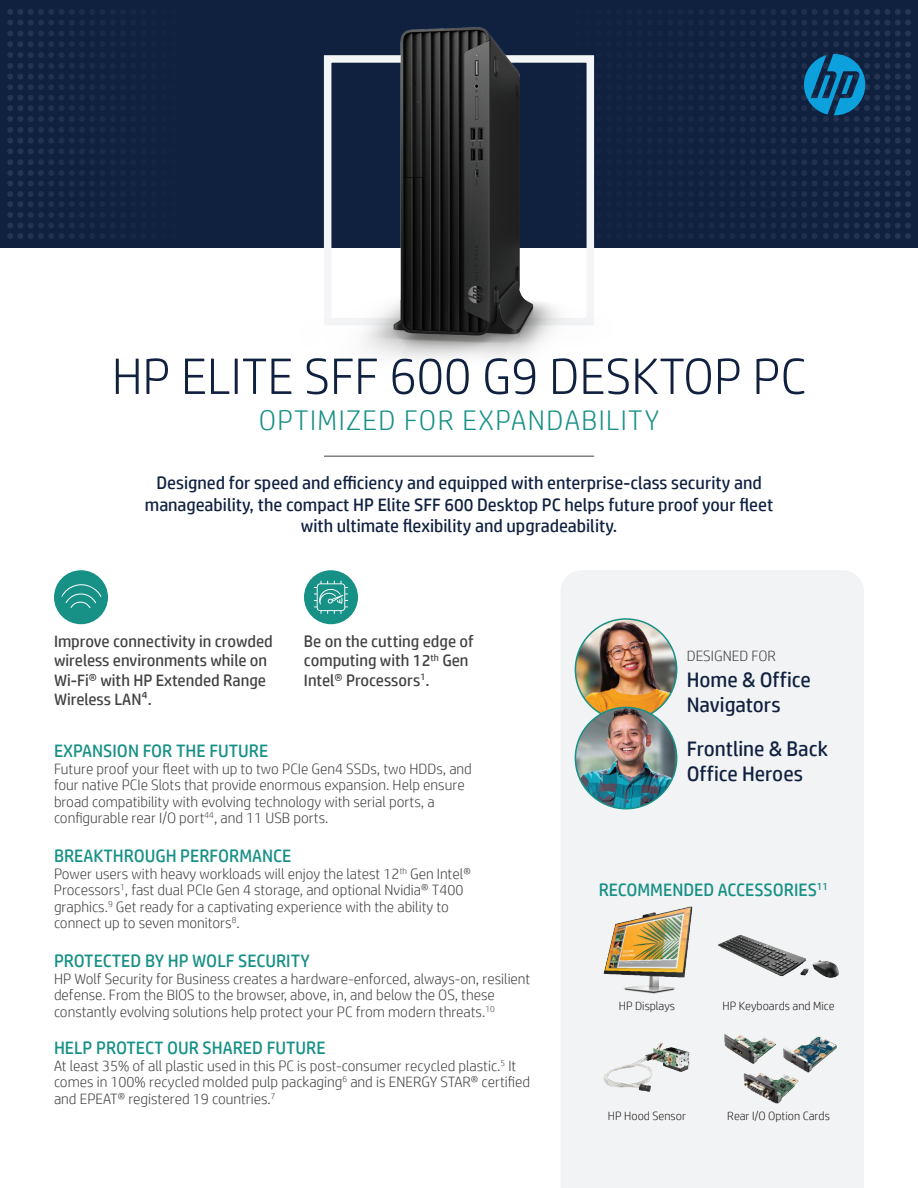
<style>
.page{position:relative;width:918px;height:1188px;background:#fff}
.page>*{position:absolute;margin:0;border:0;box-sizing:border-box;transform-origin:0 0}
.t1{font:300 51px "HP Simplified";color:#102140}
.t2{font:300 28.5px "HP Simplified";letter-spacing:.05em;color:#179086}
.t3{font:21px/25.2px "HP Simplified";color:#102140}
.t4{font:18px/21.6px "HP Simplified";color:#102140;text-align:center}
.t5{font:18px "HP Simplified";color:#179086}
.t6{font:16.5px/19.5px "HP Simplified";color:#434242}
.t7{font:300 15px/16.5px "HP Simplified";color:#434242}
.t8{font:300 12px "HP Simplified";color:#231f20}
</style>
<div class="page">
<div style="left:561px;top:571px;width:303px;height:617px;background:#f2f3f4"></div>
<div style="left:0;top:0;width:918px;height:248px;background:#102140"></div>
<svg style="left:895px;top:9px;width:16px;height:230px"></svg>
<img style="left:323px;top:27px;width:272px;height:332px">
<svg style="left:804px;top:54px;width:61px;height:61px"></svg>
<hr style="left:324px;top:456px;width:270px;height:1px;background:#434242">
<div style="left:54px;top:570px;width:54px;height:54px;background:#179086;border-radius:50%"></div>
<div style="left:304px;top:570px;width:54px;height:54px;background:#179086;border-radius:50%"></div>
<svg style="left:314px;top:581px;width:34px;height:33px"></svg>
<img style="left:595px;top:903px;width:107px;height:98px">
<img style="left:715px;top:932px;width:131px;height:52px">
<img style="left:724px;top:1032px;width:52px;height:36px">
<img style="left:783px;top:1037px;width:54px;height:36px">
<img style="left:743px;top:1073px;width:58px;height:31px">
<img style="left:602px;top:1043px;width:89px;height:49px">
<svg style="left:61px;top:584px;width:41px;height:25px"></svg>
<img style="left:575px;top:619px;width:102px;height:101px;border-radius:51px">
<div style="left:575px;top:618px;width:102px;height:103px;border:2px solid #179086;border-radius:50%"></div>
<img style="left:575px;top:707px;width:102px;height:102px;border-radius:50px">
<div style="left:575px;top:707px;width:102px;height:102px;border:2px solid #179086;border-radius:50%"></div>
<h1 class="t1" style="left:112px;top:348px;width:696px">HP ELITE SFF 600 G9 DESKTOP PC</h1>
<h2 class="t2" style="left:259px;top:404px;width:402px">OPTIMIZED FOR EXPANDABILITY</h2>
<p class="t4" style="left:145px;top:472px;width:630px">Designed for speed and efficiency and equipped with enterprise-class security and manageability, the compact HP Elite SFF 600 Desktop PC helps future proof your fleet with ultimate flexibility and upgradeability.</p>
<p class="t6" style="left:54px;top:631px;width:220px">Improve connectivity in crowded wireless environments while on<br>Wi-Fi® with HP Extended Range<br>Wireless LAN4.</p>
<p class="t6" style="left:304px;top:631px;width:171px">Be on the cutting edge of computing with 12<sup>th</sup> Gen<br>Intel®️ Processors<sup>1</sup>.</p>
<p class="t5" style="left:54px;top:741px;width:216px">EXPANSION FOR THE FUTURE</p>
<p class="t7" style="left:54px;top:760px;width:419px">Future proof your fleet with up to two PCIe Gen4 SSDs, two HDDs, and four native PCIe Slots that provide enormous expansion. Help ensure broad compatibility with evolving technology with serial ports, a configurable rear I/O port<sup>44</sup>, and 11 USB ports.</p>
<p class="t5" style="left:54px;top:846px;width:239px">BREAKTHROUGH PERFORMANCE</p>
<p class="t7" style="left:54px;top:865px;width:418px">Power users with heavy workloads will enjoy the latest 12<sup>th</sup> Gen Intel® Processors<sup>1</sup>, fast dual PCIe Gen 4 storage, and optional Nvidia® T400 graphics.<sup>9</sup> Get ready for a captivating experience with the ability to connect up to seven monitors<sup>8</sup>.</p>
<p class="t5" style="left:54px;top:951px;width:257px">PROTECTED BY HP WOLF SECURITY</p>
<p class="t7" style="left:54px;top:970px;width:478px">HP Wolf Security for Business creates a hardware-enforced, always-on, resilient defense. From the BIOS to the browser, above, in, and below the OS, these constantly evolving solutions help protect your PC from modern threats.<sup>10</sup></p>
<p class="t5" style="left:54px;top:1038px;width:273px">HELP PROTECT OUR SHARED FUTURE</p>
<p class="t7" style="left:54px;top:1057px;width:478px">At least 35% of all plastic used in this PC is post-consumer recycled plastic.<sup>5</sup> It comes in 100% recycled molded pulp packaging<sup>6</sup> and is ENERGY STAR® certified and EPEAT® registered 19 countries.<sup>7</sup></p>
<p class="t7" style="left:687px;top:648px;width:91px">DESIGNED FOR</p>
<h3 class="t3" style="left:687px;top:667px;width:126px">Home &amp; Office<br>Navigators</h3>
<h3 class="t3" style="left:687px;top:735px;width:143px">Frontline &amp; Back<br>Office Heroes</h3>
<p class="t5" style="left:599px;top:879px;width:231px">RECOMMENDED ACCESSORIES<sup>11</sup></p>
<p class="t8" style="left:619px;top:1000px;width:58px">HP Displays</p>
<p class="t8" style="left:723px;top:1000px;width:114px">HP Keyboards and Mice</p>
<p class="t8" style="left:608px;top:1109px;width:80px">HP Hood Sensor</p>
<p class="t8" style="left:727px;top:1109px;width:104px">Rear I/O Option Cards</p>
</div>
